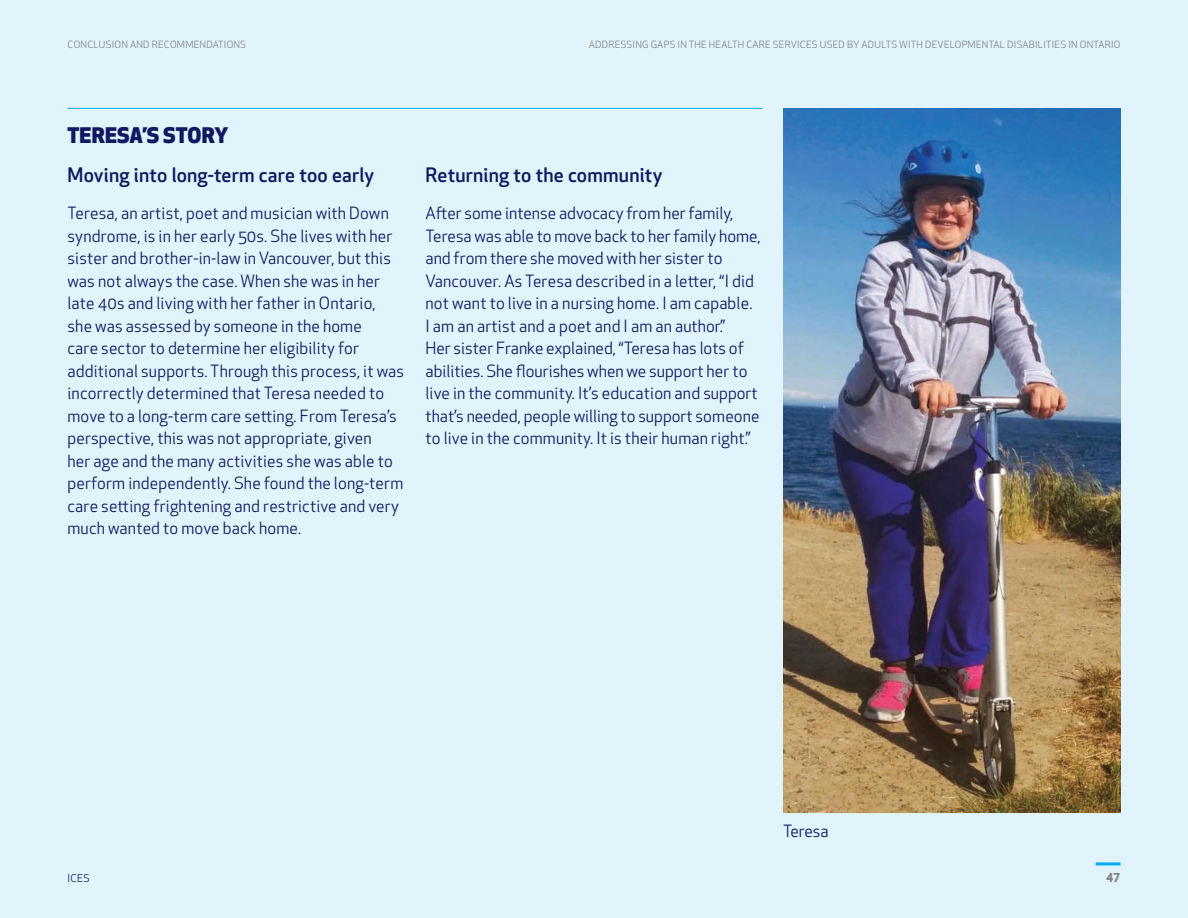
<style>
.page{position:relative;width:1188px;height:918px;background:#e1f4fc}
.page>*{position:absolute;margin:0;border:0;box-sizing:border-box;transform-origin:0 0}
.Aside_head{font:800 21px "Apex New";letter-spacing:.005em;color:#121761}
.Subhead_2_No_Rules{font:500 19.5px "Apex New";letter-spacing:.01em;color:#121761}
.Aside_Story{font:16.5px/22.5px "Apex New";letter-spacing:.01em;color:#121761}
.t1{font:700 12px "Apex New";color:#808285}
.t2{font:10.5px "Apex New";color:#121761}
.t3{font:9.75px "Apex New";letter-spacing:.025em;color:#808285}
</style>
<div class="page">
<hr style="left:68px;top:108px;width:694px;height:1px;background:#00aeef">
<img style="left:783px;top:108px;width:337px;height:705px">
<hr style="left:1096px;top:862px;width:25px;height:3px;background:#00aeef">
<p class="t3" style="left:68px;top:38px;width:180px">CONCLUSION AND RECOMMENDATIONS</p>
<p class="t3" style="left:589px;top:38px;width:533px">ADDRESSING GAPS IN THE HEALTH CARE SERVICES USED BY ADULTS WITH DEVELOPMENTAL DISABILITIES IN ONTARIO</p>
<p class="Aside_head" style="left:68px;top:120px;width:162px">TERESA’S STORY</p>
<p class="Subhead_2_No_Rules" style="left:68px;top:161px;width:308px">Moving into long-term care too early</p>
<p class="Aside_Story" style="left:68px;top:202px;width:338px">Teresa, an artist, poet and musician with Down syndrome, is in her early 50s. She lives with her sister and brother-in-law in Vancouver, but this was not always the case. When she was in her late 40s and living with her father in Ontario, she was assessed by someone in the home<br>care sector to determine her eligibility for additional supports. Through this process, it was incorrectly determined that Teresa needed to move to a long-term care setting. From Teresa’s perspective, this was not appropriate, given<br>her age and the many activities she was able to perform independently. She found the long-term care setting frightening and restrictive and very much wanted to move back home.</p>
<p class="Subhead_2_No_Rules" style="left:426px;top:161px;width:239px">Returning to the community</p>
<p class="Aside_Story" style="left:426px;top:202px;width:337px">After some intense advocacy from her family, Teresa was able to move back to her family home, and from there she moved with her sister to Vancouver. As Teresa described in a letter, “I did not want to live in a nursing home. I am capable.<br>I am an artist and a poet and I am an author.”<br>Her sister Franke explained, “Teresa has lots of abilities. She flourishes when we support her to live in the community. It’s education and support that’s needed, people willing to support someone to live in the community. It is their human right.”</p>
<p class="Aside_Story" style="left:783px;top:820px;width:47px">Teresa</p>
<p class="t2" style="left:68px;top:871px;width:24px">ICES</p>
<p class="t1" style="left:1106px;top:869px;width:16px">47</p>
</div>
